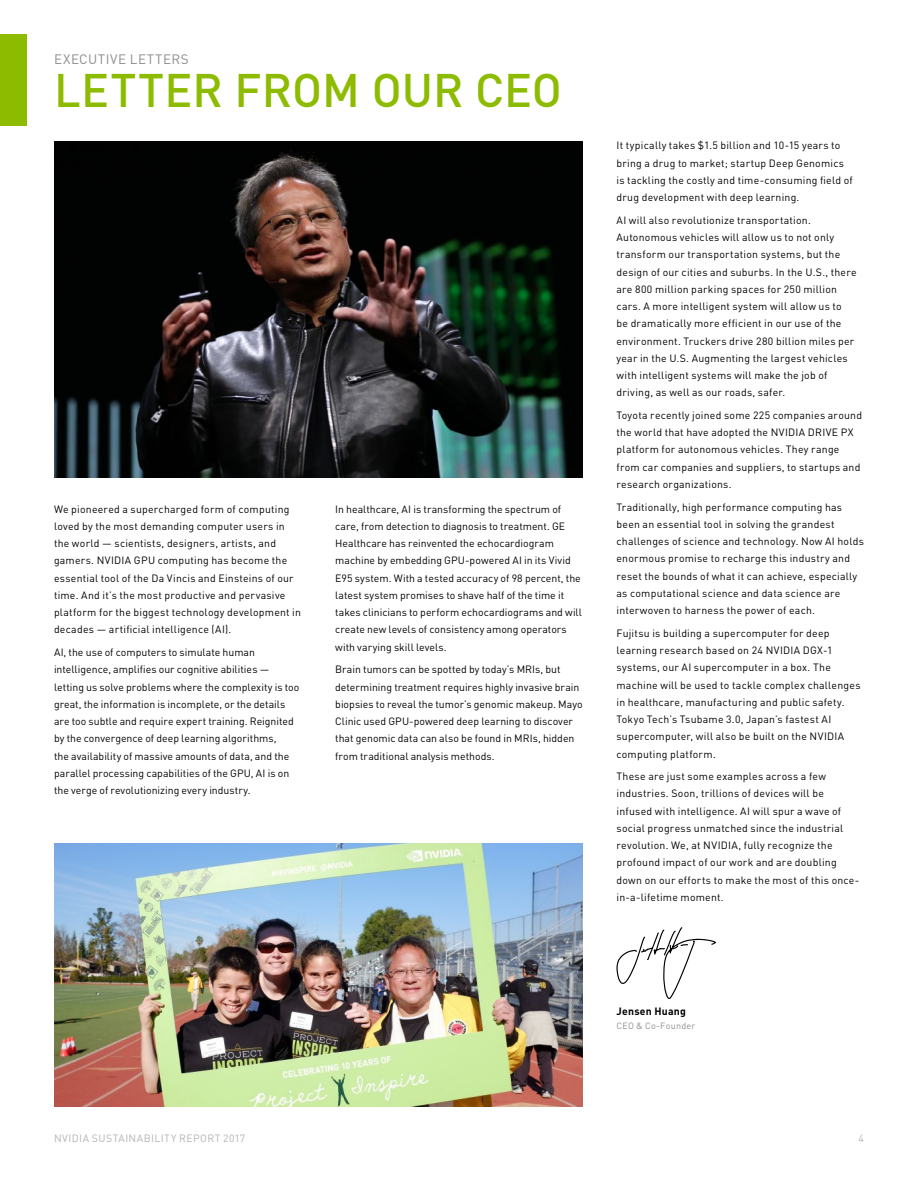
<style>
.page{position:relative;width:918px;height:1188px;background:#fff}
.page>*{position:absolute;margin:0;border:0;box-sizing:border-box;transform-origin:0 0}
.H1_b{font:500 46.5px "DIN Pro";color:#8dbb00}
.H1_a{font:13.5px "DIN Pro";letter-spacing:.04em;color:#8c8e8f}
.Body_1{font:10.5px/17.2px "DIN Pro";letter-spacing:.02em;color:#000}
.Body_1-2{font:10.5px/17.2px "DIN Pro";color:#000}
.Folio_-_Footer{font:10.5px "DIN Pro";letter-spacing:.04em;color:#b2b3b7}
.Body_1-3{font:700 10.5px "DIN Pro";letter-spacing:.02em;color:#000}
.Body_1-4{font:9px "DIN Pro";letter-spacing:.025em;color:#8c8e8f}
</style>
<div class="page">
<div style="left:0;top:35px;width:27px;height:91px;background:#8dbb00"></div>
<img style="left:54px;top:141px;width:529px;height:337px">
<svg style="left:616px;top:927px;width:100px;height:72px"></svg>
<img style="left:54px;top:843px;width:529px;height:264px">
<p class="H1_a" style="left:54px;top:50px;width:136px">EXECUTIVE LETTERS</p>
<p class="H1_b" style="left:54px;top:59px;width:509px">LETTER FROM OUR CEO</p>
<p class="Body_1" style="left:54px;top:500px;width:249px">We pioneered a supercharged form of computing loved by the most demanding computer users in the world — scientists, designers, artists, and gamers. NVIDIA GPU computing has become the essential tool of the Da Vincis and Einsteins of our time. And it’s the most productive and pervasive platform for the biggest technology development in decades — artificial intelligence (AI).</p>
<p class="Body_1-2" style="left:54px;top:643px;width:247px">AI, the use of computers to simulate human intelligence, amplifies our cognitive abilities — letting us solve problems where the complexity is too great, the information is incomplete, or the details are too subtle and require expert training. Reignited by the convergence of deep learning algorithms,<br>the availability of massive amounts of data, and the parallel processing capabilities of the GPU, AI is on the verge of revolutionizing every industry.</p>
<p class="Body_1-2" style="left:335px;top:500px;width:248px">In healthcare, AI is transforming the spectrum of care, from detection to diagnosis to treatment. GE Healthcare has reinvented the echocardiogram machine by embedding GPU-powered AI in its Vivid E95 system. With a tested accuracy of 98 percent, the latest system promises to shave half of the time it takes clinicians to perform echocardiograms and will create new levels of consistency among operators with varying skill levels.</p>
<p class="Body_1-2" style="left:335px;top:660px;width:249px">Brain tumors can be spotted by today’s MRIs, but determining treatment requires highly invasive brain biopsies to reveal the tumor’s genomic makeup. Mayo Clinic used GPU-powered deep learning to discover that genomic data can also be found in MRIs, hidden from traditional analysis methods.</p>
<p class="Body_1" style="left:616px;top:137px;width:238px">It typically takes $1.5 billion and 10-15 years to bring a drug to market; startup Deep Genomics is tackling the costly and time-consuming field of drug development with deep learning.</p>
<p class="Body_1" style="left:616px;top:211px;width:242px">AI will also revolutionize transportation.<br>Autonomous vehicles will allow us to not only transform our transportation systems, but the design of our cities and suburbs. In the U.S., there are 800 million parking spaces for 250 million cars. A more intelligent system will allow us to<br>be dramatically more efficient in our use of the environment. Truckers drive 280 billion miles per year in the U.S. Augmenting the largest vehicles with intelligent systems will make the job of driving, as well as our roads, safer.</p>
<p class="Body_1" style="left:616px;top:406px;width:247px">Toyota recently joined some 225 companies around the world that have adopted the NVIDIA DRIVE PX platform for autonomous vehicles. They range from car companies and suppliers, to startups and research organizations.</p>
<p class="Body_1" style="left:616px;top:498px;width:249px">Traditionally, high performance computing has been an essential tool in solving the grandest challenges of science and technology. Now AI holds enormous promise to recharge this industry and reset the bounds of what it can achieve, especially as computational science and data science are interwoven to harness the power of each.</p>
<p class="Body_1" style="left:616px;top:624px;width:246px">Fujitsu is building a supercomputer for deep learning research based on 24 NVIDIA DGX-1 systems, our AI supercomputer in a box. The machine will be used to tackle complex challenges in healthcare, manufacturing and public safety.<br>Tokyo Tech’s Tsubame 3.0, Japan’s fastest AI supercomputer, will also be built on the NVIDIA computing platform.</p>
<p class="Body_1" style="left:616px;top:767px;width:244px">These are just some examples across a few industries. Soon, trillions of devices will be infused with intelligence. AI will spur a wave of social progress unmatched since the industrial revolution. We, at NVIDIA, fully recognize the profound impact of our work and are doubling down on our efforts to make the most of this once&shy;in-a-lifetime moment.</p>
<p class="Body_1-3" style="left:616px;top:1004px;width:71px">Jensen Huang</p>
<p class="Body_1-4" style="left:616px;top:1019px;width:80px">CEO &amp; Co-Founder</p>
<p class="Folio_-_Footer" style="left:54px;top:1131px;width:193px">NVIDIA SUSTAINABILITY REPORT 2017</p>
<p class="Folio_-_Footer" style="left:859px;top:1131px;width:7px">4</p>
</div>
